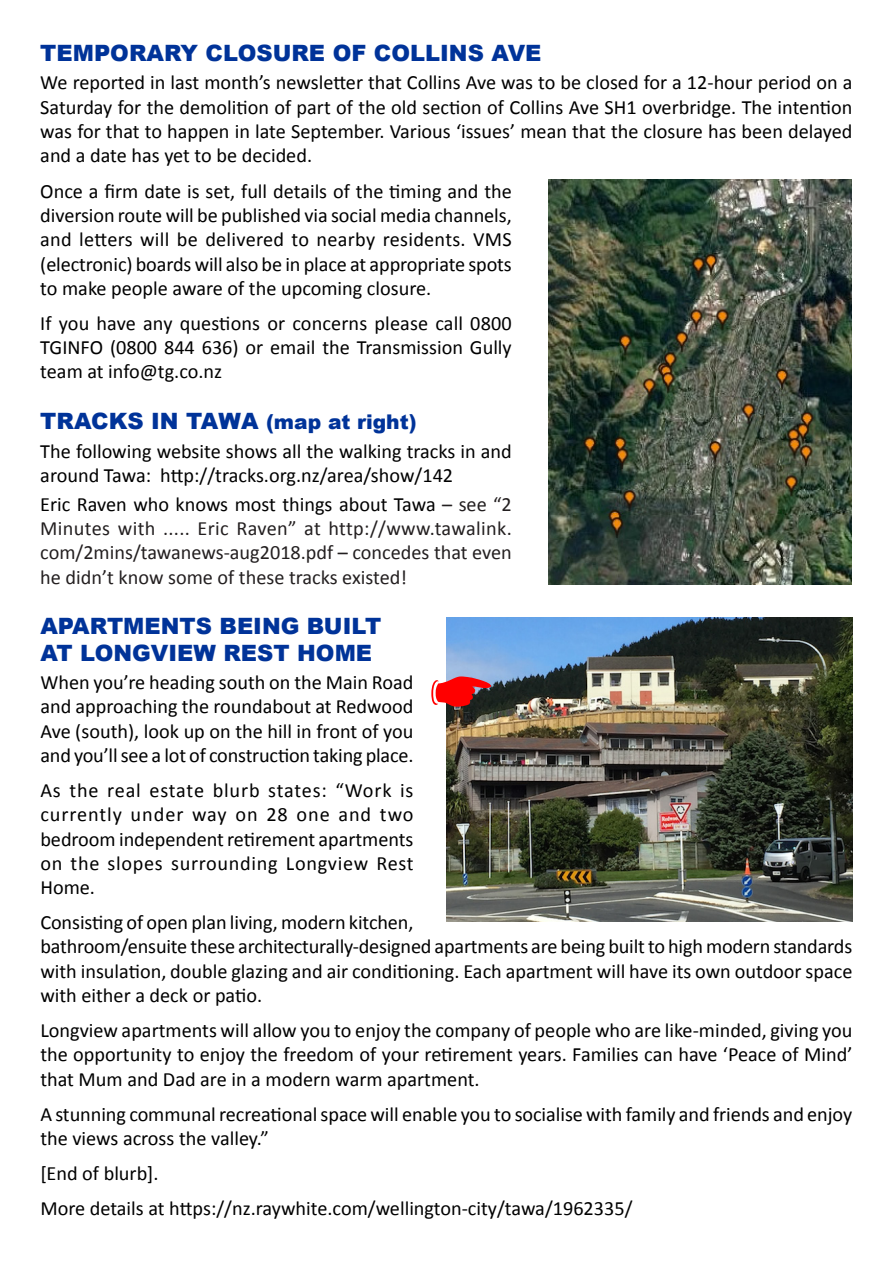
<style>
.page{position:relative;width:893px;height:1263px;background:#fff}
.page>*{position:absolute;margin:0;border:0;box-sizing:border-box;transform-origin:0 0}
.t1{font:900 22.5px "Arial";color:#039}
.t2{font:20.25px/24.3px "Calibri";color:#000;text-align:justify}
.t3{font:20.25px/24.3px "Calibri";color:#231f20;text-align:justify}
.s1{font-size:20.25px}
.s2{color:#000}
</style>
<div class="page">
<img style="left:446px;top:617px;width:406px;height:305px">
<img style="left:548px;top:179px;width:303px;height:405px">
<svg style="left:446px;top:676px;width:45px;height:31px"></svg>
<p class="t1" style="left:40px;top:36px;width:503px">TEMPORARY CLOSURE OF COLLINS AVE</p>
<p class="t2" style="left:40px;top:69px;width:814px">We reported in last month’s newsletter that Collins Ave was to be closed for a 12-hour period on a Saturday for the demolition of part of the old section of Collins Ave SH1 overbridge. The intention was for that to happen in late September. Various ‘issues’ mean that the closure has been delayed and a date has yet to be decided.</p>
<p class="t2" style="left:40px;top:178px;width:473px">Once a firm date is set, full details of the timing and the diversion route will be published via social media channels, and letters will be delivered to nearby residents. VMS (electronic) boards will also be in place at appropriate spots to make people aware of the upcoming closure.</p>
<p class="t2" style="left:40px;top:310px;width:473px">If you have any questions or concerns please call 0800<br>TGINFO (0800 844 636) or email the Transmission Gully team at info@tg.co.nz</p>
<p class="t1" style="left:40px;top:405px;width:378px">TRACKS IN TAWA <span class="s1">(map at right)</span></p>
<p class="t2" style="left:40px;top:438px;width:473px">The following website shows all the walking tracks in and around Tawa: http://tracks.org.nz/area/show/142</p>
<p class="t3" style="left:40px;top:491px;width:473px"><span class="s2">Eric Raven who knows most things about Tawa</span> – see “2<br>Minutes with ..... Eric Raven” at http://www.tawalink. com/2mins/tawanews-aug2018.pdf – concedes that even he didn’t know some of these tracks existed!</p>
<p class="t1" style="left:40px;top:609px;width:343px">APARTMENTS BEING BUILT</p>
<p class="t1" style="left:40px;top:636px;width:333px">AT LONGVIEW REST HOME</p>
<p class="t2" style="left:40px;top:669px;width:375px">When you’re heading south on the Main Road and approaching the roundabout at Redwood Ave (south), look up on the hill in front of you and you’ll see a lot of construction taking place.</p>
<p class="t2" style="left:40px;top:777px;width:375px">As the real estate blurb states: “Work is currently under way on 28 one and two bedroom independent retirement apartments on the slopes surrounding Longview Rest Home.</p>
<p class="t2" style="left:40px;top:909px;width:375px">Consisting of open plan living, modern kitchen,</p>
<p class="t2" style="left:40px;top:933px;width:814px">bathroom/ensuite these architecturally-designed apartments are being built to high modern standards with insulation, double glazing and air conditioning. Each apartment will have its own outdoor space with either a deck or patio.</p>
<p class="t2" style="left:40px;top:1017px;width:814px">Longview apartments will allow you to enjoy the company of people who are like-minded, giving you the opportunity to enjoy the freedom of your retirement years. Families can have ‘Peace of Mind’ that Mum and Dad are in a modern warm apartment.</p>
<p class="t2" style="left:40px;top:1101px;width:813px">A stunning communal recreational space will enable you to socialise with family and friends and enjoy the views across the valley.”</p>
<p class="t2" style="left:40px;top:1160px;width:120px">[End of blurb].</p>
<p class="t2" style="left:40px;top:1195px;width:594px">More details at https://nz.raywhite.com/wellington-city/tawa/1962335/</p>
</div>
